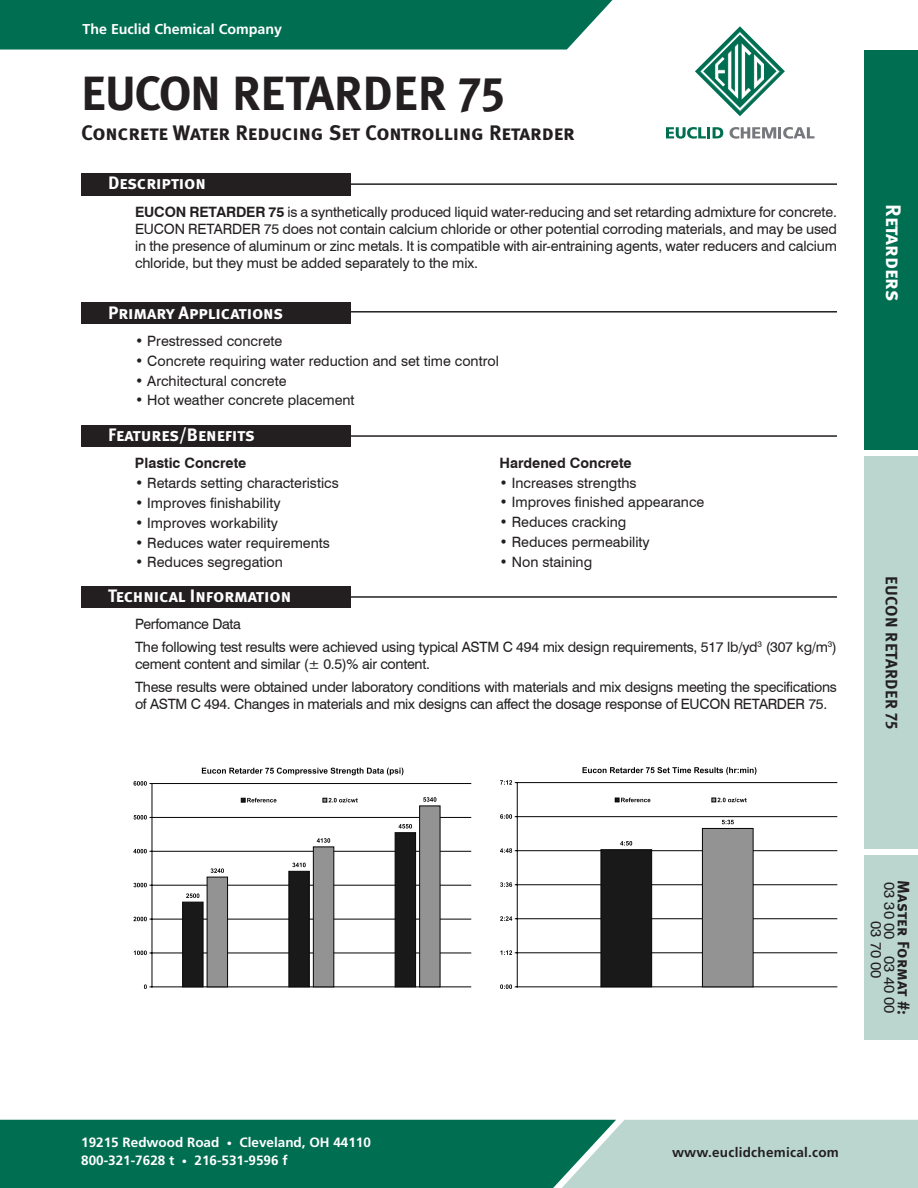
<style>
.page{position:relative;width:918px;height:1188px;background:#fff}
.page>*{position:absolute;margin:0;border:0;box-sizing:border-box;transform-origin:0 0}
.t1{font:48px "Meta Bold Caps";letter-spacing:-.01em;color:#231f20}
.t2{font:21px "Meta Bold Caps";color:#231f20}
.t3{font:21px "Meta Bold Caps";color:#fff}
.t4{font:18px "Meta Bold Caps";color:#fff}
.t5{font:16.5px "Meta Bold Caps";letter-spacing:.02em;color:#231f20}
.t6{font:15px "Swiss 721 BT";color:#231f20}
.t7{font:14.25px/17.2px "Swiss 721 BT";letter-spacing:-.01em;color:#231f20}
.t8{font:700 14.25px "Swiss 721 BT";color:#231f20}
.t9{font:700 14.25px "Frutiger LT Std";color:#fff}
.t10{font:700 13.5px/18px "Frutiger LT Std";color:#fff}
.t11{font:700 13.5px "Frutiger LT Std";letter-spacing:.02em;color:#231f20}
.s1{font-weight:700}
.s2{font-size:10.5px}
</style>
<div class="page">
<svg style="left:0;top:1120px;width:918px;height:68px;background:#43947e"></svg>
<div style="left:864px;top:855px;width:54px;height:185px;background:#bad6ce"></div>
<div style="left:864px;top:457px;width:54px;height:392px;background:#bad6ce"></div>
<div style="left:864px;top:51px;width:54px;height:399px;background:#006e51"></div>
<svg style="left:695px;top:26px;width:90px;height:90px"></svg>
<svg style="left:666px;top:127px;width:57px;height:12px"></svg>
<svg style="left:730px;top:127px;width:84px;height:12px"></svg>
<div style="left:0;top:0;width:612px;height:50px;background:#006e51"></div>
<div style="left:81px;top:173px;width:270px;height:22px;background:#231f20"></div>
<hr style="left:340px;top:183px;width:497px;height:2px;background:#231f20">
<hr style="left:340px;top:311px;width:497px;height:2px;background:#231f20">
<div style="left:81px;top:302px;width:270px;height:22px;background:#231f20"></div>
<div style="left:81px;top:425px;width:270px;height:22px;background:#231f20"></div>
<hr style="left:340px;top:435px;width:497px;height:2px;background:#231f20">
<div style="left:81px;top:586px;width:270px;height:22px;background:#231f20"></div>
<hr style="left:340px;top:596px;width:497px;height:2px;background:#231f20">
<hr style="left:152px;top:783px;width:319px;height:1px;background:#040504">
<hr style="left:152px;top:817px;width:319px;height:1px;background:#040504">
<hr style="left:152px;top:851px;width:319px;height:1px;background:#040504">
<hr style="left:152px;top:885px;width:319px;height:1px;background:#040504">
<hr style="left:152px;top:919px;width:319px;height:1px;background:#040504">
<hr style="left:152px;top:953px;width:319px;height:1px;background:#040504">
<hr style="left:152px;top:986px;width:319px;height:1px;background:#040504">
<div style="left:182px;top:902px;width:21px;height:85px;background:#191919"></div>
<div style="left:289px;top:871px;width:21px;height:116px;background:#191919"></div>
<div style="left:395px;top:832px;width:21px;height:155px;background:#191919;border:1px solid #040504"></div>
<div style="left:207px;top:877px;width:21px;height:110px;background:#939393;border:1px solid #040504"></div>
<div style="left:313px;top:847px;width:21px;height:140px;background:#939393;border:1px solid #040504"></div>
<div style="left:419px;top:806px;width:21px;height:181px;background:#939393;border:1px solid #040504"></div>
<hr style="left:152px;top:784px;width:1px;height:203px;background:#040504">
<svg style="left:202px;top:768px;width:201px;height:7px"></svg>
<svg style="left:186px;top:893px;width:13px;height:5px"></svg>
<svg style="left:292px;top:863px;width:14px;height:4px"></svg>
<svg style="left:399px;top:824px;width:13px;height:5px"></svg>
<svg style="left:211px;top:868px;width:13px;height:5px"></svg>
<svg style="left:317px;top:838px;width:13px;height:5px"></svg>
<svg style="left:423px;top:797px;width:13px;height:5px"></svg>
<svg style="left:144px;top:984px;width:8px;height:5px"></svg>
<svg style="left:134px;top:951px;width:18px;height:4px"></svg>
<svg style="left:133px;top:917px;width:19px;height:4px"></svg>
<svg style="left:133px;top:883px;width:19px;height:4px"></svg>
<svg style="left:133px;top:849px;width:19px;height:4px"></svg>
<svg style="left:134px;top:815px;width:18px;height:5px"></svg>
<svg style="left:134px;top:781px;width:18px;height:5px"></svg>
<svg style="left:241px;top:798px;width:36px;height:4px"></svg>
<svg style="left:323px;top:798px;width:35px;height:4px"></svg>
<hr style="left:517px;top:782px;width:320px;height:1px;background:#040504">
<hr style="left:517px;top:816px;width:320px;height:1px;background:#040504">
<hr style="left:517px;top:850px;width:320px;height:1px;background:#040504">
<hr style="left:517px;top:884px;width:320px;height:1px;background:#040504">
<hr style="left:517px;top:918px;width:320px;height:1px;background:#040504">
<hr style="left:517px;top:952px;width:320px;height:1px;background:#040504">
<hr style="left:517px;top:986px;width:320px;height:1px;background:#040504">
<div style="left:601px;top:849px;width:51px;height:138px;background:#191919;border:1px solid #040504"></div>
<div style="left:702px;top:828px;width:51px;height:159px;background:#939393"></div>
<div style="left:702px;top:828px;width:51px;height:159px;border:1px solid #040504"></div>
<hr style="left:517px;top:783px;width:1px;height:204px;background:#040504">
<svg style="left:583px;top:767px;width:174px;height:8px"></svg>
<svg style="left:620px;top:841px;width:12px;height:5px"></svg>
<svg style="left:722px;top:820px;width:12px;height:4px"></svg>
<svg style="left:500px;top:984px;width:17px;height:5px"></svg>
<svg style="left:500px;top:950px;width:17px;height:5px"></svg>
<svg style="left:500px;top:916px;width:17px;height:5px"></svg>
<svg style="left:500px;top:882px;width:17px;height:5px"></svg>
<svg style="left:500px;top:848px;width:17px;height:5px"></svg>
<svg style="left:500px;top:814px;width:17px;height:5px"></svg>
<svg style="left:500px;top:780px;width:17px;height:5px"></svg>
<svg style="left:615px;top:798px;width:35px;height:4px"></svg>
<svg style="left:712px;top:798px;width:35px;height:4px"></svg>
<p class="t9" style="left:82px;top:21px;width:201px">The Euclid Chemical Company</p>
<h1 class="t1" style="left:81px;top:65px;width:426px">EUCON RETARDER 75</h1>
<h2 class="t2" style="left:81px;top:120px;width:495px">Concrete Water Reducing Set Controlling Retarder</h2>
<p class="t4" style="left:108px;top:173px;width:99px">Description</p>
<p class="t7" style="left:135px;top:203px;width:704px;text-align:justify"><span class="s1">EUCON RETARDER 75</span> is a synthetically produced liquid water-reducing and set retarding admixture for concrete.<br>EUCON RETARDER 75 does not contain calcium chloride or other potential corroding materials, and may be used in the presence of aluminum or zinc metals. It is compatible with air-entraining agents, water reducers and calcium chloride, but they must be added separately to the mix.</p>
<p class="t4" style="left:108px;top:302px;width:177px">Primary Applications</p>
<p class="t7" style="left:135px;top:332px;width:149px">• Prestressed concrete</p>
<p class="t7" style="left:135px;top:352px;width:365px">• Concrete requiring water reduction and set time control</p>
<p class="t7" style="left:135px;top:372px;width:153px">• Architectural concrete</p>
<p class="t7" style="left:135px;top:392px;width:221px">• Hot weather concrete placement</p>
<p class="t4" style="left:108px;top:425px;width:148px">Features/Benefits</p>
<p class="t8" style="left:135px;top:454px;width:113px">Plastic Concrete</p>
<p class="t7" style="left:135px;top:474px;width:205px">• Retards setting characteristics</p>
<p class="t7" style="left:135px;top:494px;width:147px">• Improves finishability</p>
<p class="t7" style="left:135px;top:514px;width:145px">• Improves workability</p>
<p class="t7" style="left:135px;top:534px;width:196px">• Reduces water requirements</p>
<p class="t7" style="left:135px;top:554px;width:150px">• Reduces segregation</p>
<p class="t8" style="left:500px;top:454px;width:134px">Hardened Concrete</p>
<p class="t7" style="left:500px;top:474px;width:139px">• Increases strengths</p>
<p class="t7" style="left:500px;top:494px;width:206px">• Improves finished appearance</p>
<p class="t7" style="left:500px;top:514px;width:128px">• Reduces cracking</p>
<p class="t7" style="left:500px;top:534px;width:152px">• Reduces permeability</p>
<p class="t7" style="left:500px;top:554px;width:94px">• Non staining</p>
<p class="t4" style="left:108px;top:585px;width:185px">Technical Information</p>
<p class="t7" style="left:135px;top:613px;width:704px;line-height:22.6px">Perfomance Data<br>The following test results were achieved using typical ASTM C 494 mix design requirements, 517 lb/yd<sup>3</sup> (307 kg/m<sup>3</sup>)</p>
<p class="t7" style="left:135px;top:653px;width:704px;line-height:22.6px">cement content and similar (± 0.5)% air content.<br>These results were obtained under laboratory conditions with materials and mix designs meeting the specifications</p>
<p class="t7" style="left:135px;top:695px;width:694px">of ASTM C 494. Changes in materials and mix designs can affect the dosage response of EUCON RETARDER 75.</p>
<h2 class="t3" style="left:906px;top:204px;width:98px;rotate:90deg">Retarders</h2>
<p class="t5" style="left:901px;top:576px;width:155px;rotate:90deg">EUCON RETARDER 75</p>
<p class="t10" style="left:81px;top:1133px;width:291px">19215 Redwood Road <span class="s2">•</span> Cleveland, OH 44110<br>800-321-7628 t <span class="s2">•</span> 216-531-9596 f</p>
<p class="t6" style="left:899px;top:882px;width:133px;rotate:90deg">03 30 00 03 40 00</p>
<p class="t5" style="left:913px;top:880px;width:137px;rotate:90deg">Master Format #:</p>
<p class="t6" style="left:885px;top:921px;width:59px;rotate:90deg">03 70 00</p>
<p class="t11" style="left:672px;top:1144px;width:168px">www.euclidchemical.com</p>
</div>
